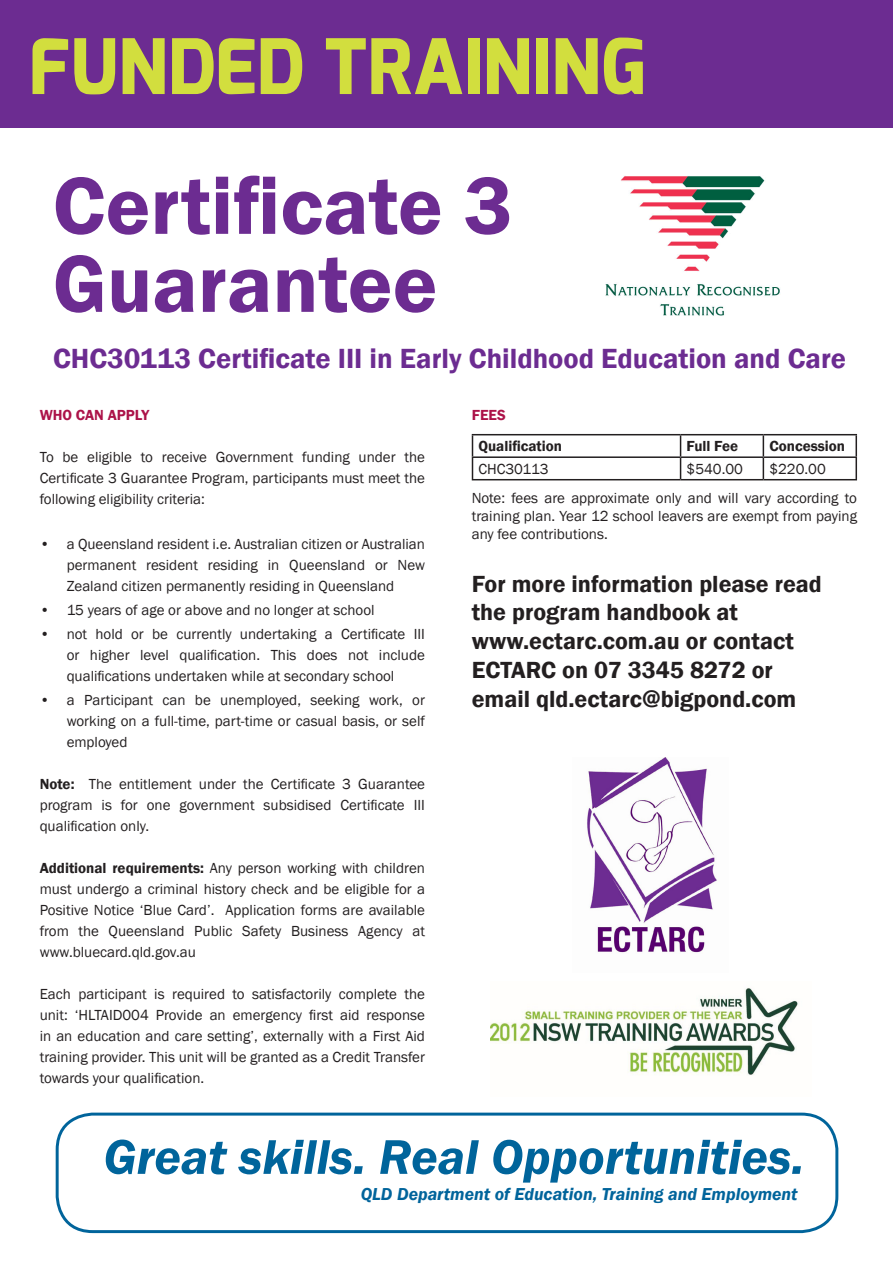
<style>
.page{position:relative;width:893px;height:1263px;background:#fff}
.page>*{position:absolute;margin:0;border:0;box-sizing:border-box;transform-origin:0 0}
.t1{font:600 84px "Franklin Gothic";color:#6c2c91}
.t2{font:800 76.35px "Exo";letter-spacing:.01em;color:#d2de3e;scale:.94 1}
.t3{font:italic 600 50.4px "Franklin Gothic";color:#00649b}
.t4{font:600 28.5px "Franklin Gothic";color:#6c2c91}
.t5{font:600 24px/28.8px "Franklin Gothic";color:#231f20}
.t6{font:italic 600 17.85px "Franklin Gothic";color:#00649b}
.t7{font:15px/21px "Franklin Gothic";color:#231f20;text-align:justify}
.t8{font:600 15px "Franklin Gothic";color:#231f20}
.t9{font:600 15px "Franklin Gothic";color:#ac1349}
.s1{font-weight:600}
</style>
<div class="page">
<hr style="left:472px;top:434px;width:209px;height:1px;background:#231f20">
<hr style="left:681px;top:434px;width:82px;height:1px;background:#231f20">
<hr style="left:763px;top:434px;width:94px;height:1px;background:#231f20">
<hr style="left:855px;top:435px;width:2px;height:21px;background:#231f20">
<hr style="left:472px;top:456px;width:209px;height:2px;background:#231f20">
<svg style="left:472px;top:435px;width:1px;height:44px"></svg>
<hr style="left:681px;top:456px;width:82px;height:2px;background:#231f20">
<svg style="left:680px;top:435px;width:1px;height:44px"></svg>
<hr style="left:763px;top:456px;width:94px;height:2px;background:#231f20">
<svg style="left:763px;top:435px;width:1px;height:44px"></svg>
<hr style="left:855px;top:458px;width:2px;height:21px;background:#231f20">
<hr style="left:472px;top:479px;width:209px;height:1px;background:#231f20">
<hr style="left:681px;top:479px;width:82px;height:1px;background:#231f20">
<hr style="left:763px;top:479px;width:94px;height:1px;background:#231f20">
<div style="left:56px;top:1112px;width:782px;height:121px;border:3px solid #00649b;border-radius:36px"></div>
<img style="left:490px;top:988px;width:308px;height:87px">
<img style="left:605px;top:176px;width:175px;height:140px">
<img style="left:587px;top:757px;width:130px;height:196px">
<div style="left:0;top:0;width:893px;height:127px;background:#6c2c91"></div>
<p class="t2" style="left:29px;top:18px;width:657px">FUNDED TRAINING</p>
<p class="t1" style="left:53px;top:154px;width:462px">Certificate 3</p>
<p class="t1" style="left:53px;top:232px;width:386px">Guarantee</p>
<p class="t4" style="left:53px;top:341px;width:795px">CHC30113 Certificate III in Early Childhood Education and Care</p>
<p class="t9" style="left:40px;top:406px;width:111px">WHO CAN APPLY</p>
<p class="t9" style="left:472px;top:406px;width:36px">FEES</p>
<p class="t7" style="left:40px;top:447px;width:387px">To be eligible to receive Government funding under the Certificate 3 Guarantee Program, participants must meet the following eligibility criteria:</p>
<p class="t7" style="left:67px;top:534px;width:360px;text-indent:-27px">• a Queensland resident i.e. Australian citizen or Australian permanent resident residing in Queensland or New Zealand citizen permanently residing in Queensland</p>
<p class="t7" style="left:40px;top:600px;width:336px">• 15 years of age or above and no longer at school</p>
<p class="t7" style="left:67px;top:624px;width:360px;text-indent:-27px">• not hold or be currently undertaking a Certificate III or higher level qualification. This does not include qualifications undertaken while at secondary school</p>
<p class="t7" style="left:67px;top:690px;width:360px;text-indent:-27px">• a Participant can be unemployed, seeking work, or working on a full-time, part-time or casual basis, or self employed</p>
<p class="t7" style="left:40px;top:774px;width:387px"><span class="s1">Note:</span> The entitlement under the Certificate 3 Guarantee program is for one government subsidised Certificate III qualification only.</p>
<p class="t7" style="left:40px;top:858px;width:387px"><span class="s1">Additional requirements:</span> Any person working with children must undergo a criminal history check and be eligible for a Positive Notice ‘Blue Card’. Application forms are available from the Queensland Public Safety Business Agency at www.bluecard.qld.gov.au</p>
<p class="t7" style="left:40px;top:984px;width:387px">Each participant is required to satisfactorily complete the unit: ‘HLTAID004 Provide an emergency first aid response in an education and care setting’, externally with a First Aid training provider. This unit will be granted as a Credit Transfer towards your qualification.</p>
<p class="t8" style="left:478px;top:437px;width:85px">Qualification</p>
<p class="t8" style="left:687px;top:437px;width:53px">Full Fee</p>
<p class="t8" style="left:769px;top:437px;width:77px">Concession</p>
<p class="t7" style="left:478px;top:458px;width:72px">CHC30113</p>
<p class="t7" style="left:687px;top:458px;width:58px">$540.00</p>
<p class="t7" style="left:769px;top:458px;width:58px">$220.00</p>
<p class="t7" style="left:472px;top:490px;width:387px;line-height:18px">Note: fees are approximate only and will vary according to training plan. Year 12 school leavers are exempt from paying any fee contributions.</p>
<p class="t5" style="left:472px;top:569px;width:352px">For more information please read the program handbook at www.ectarc.com.au or contact<br>ECTARC on 07 3345 8272 or email qld.ectarc@bigpond.com</p>
<p class="t3" style="left:103px;top:1124px;width:702px">Great skills. Real Opportunities.</p>
<p class="t6" style="left:361px;top:1183px;width:438px">QLD Department of Education, Training and Employment</p>
</div>
